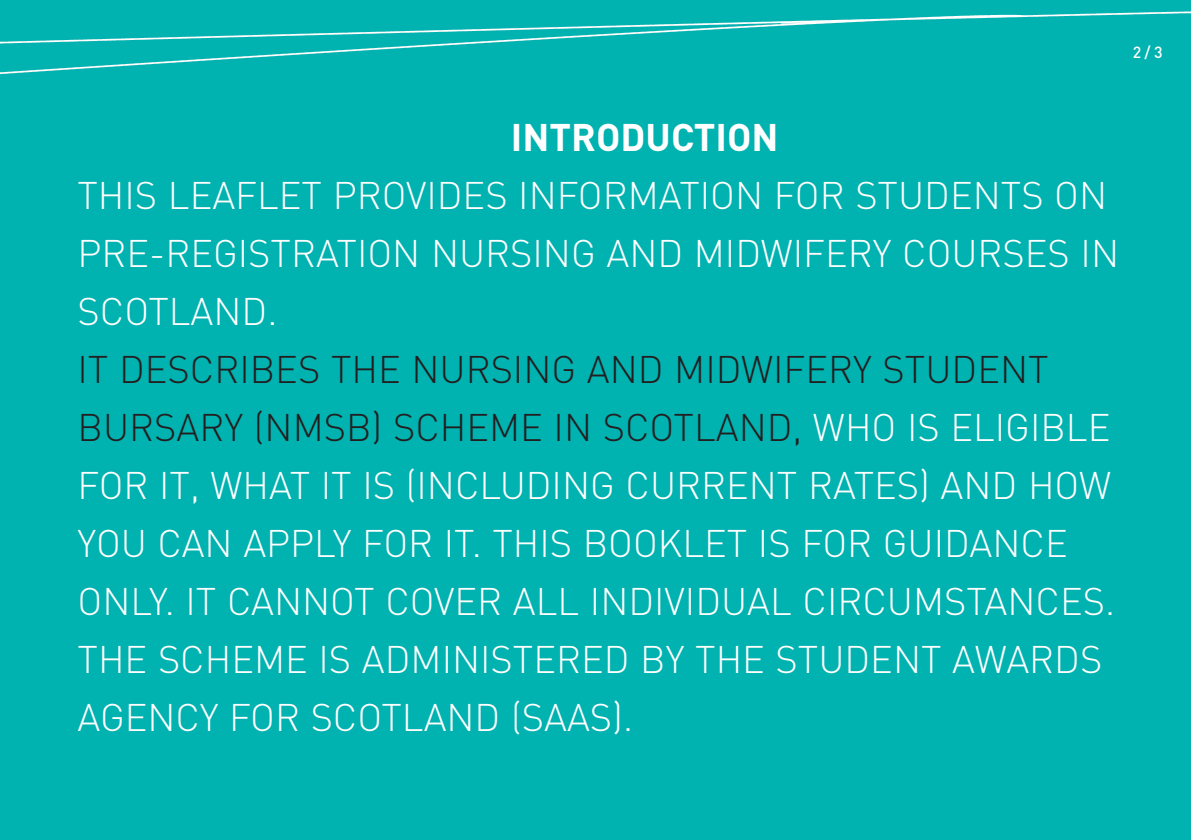
<style>
.page{position:relative;width:1191px;height:840px;background:#fff}
.page>*{position:absolute;margin:0;border:0;box-sizing:border-box;transform-origin:0 0}
.t1{font:300 38px/58px "DIN";color:#fff}
.t2{font:700 38px "DIN";color:#fff}
.t3{font:500 16px "DIN";color:#fff}
.s1{color:#231f20}
</style>
<div class="page">
<div style="left:0;top:0;width:1191px;height:839px;background:#00b2b0"></div>
<p class="t3" style="left:1132px;top:43px;width:31px">2/3</p>
<p class="t2" style="left:511px;top:115px;width:269px">INTRODUCTION</p>
<p class="t1" style="left:77px;top:166px;width:1043px">THIS LEAFLET PROVIDES INFORMATION FOR STUDENTS ON<br>PRE-REGISTRATION NURSING AND MIDWIFERY COURSES IN<br>SCOTLAND.</p>
<p class="t1" style="left:78px;top:340px;width:1039px"><span class="s1">IT DESCRIBES THE NURSING AND MIDWIFERY STUDENT BURSARY (NMSB) SCHEME IN SCOTLAND,</span> WHO IS ELIGIBLE FOR IT, WHAT IT IS (INCLUDING CURRENT RATES) AND HOW YOU CAN APPLY FOR IT. THIS BOOKLET IS FOR GUIDANCE ONLY. IT CANNOT COVER ALL INDIVIDUAL CIRCUMSTANCES.<br>THE SCHEME IS ADMINISTERED BY THE STUDENT AWARDS AGENCY FOR SCOTLAND (SAAS).</p>
</div>
